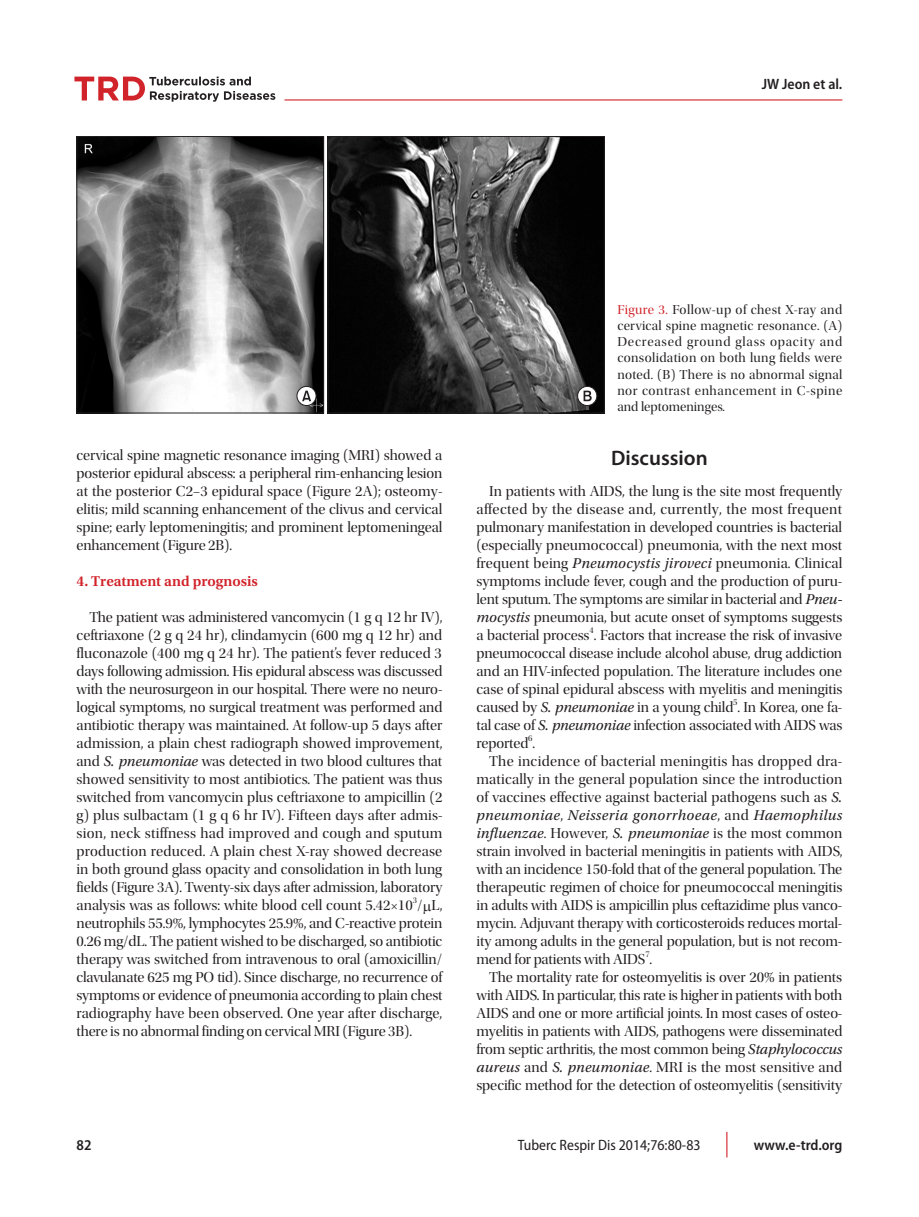
<style>
.page{position:relative;width:919px;height:1217px;background:#fff}
.page>*{position:absolute;margin:0;border:0;box-sizing:border-box;transform-origin:0 0}
.서론{font:600 21px "Myriad Pro";color:#231f20}
.본문{font:15px/18px "Utopia Std Disp";letter-spacing:-.01em;color:#231f20;text-align:justify}
.본문-저널명{font:semi-condensed 15px "Myriad Pro";color:#231f20}
.서론1{font:600 15px "Utopia Std";color:#d1232a}
.본문-온라인{font:600 semi-condensed 15px "Myriad Pro";color:#231f20}
.본문-1저자{font:600 semi-condensed 15px "Myriad Pro";color:#231f20}
.본문-페이지번호{font:600 semi-condensed 15px "Myriad Pro";color:#231f20}
.그림제목{font:13.5px/16.2px "Utopia Std Disp";letter-spacing:.04em;color:#231f20;text-align:justify}
.본문-2{font:8.7px "Utopia Std Disp";color:#231f20}
.s1{font-family:"Utopia Std";font-style:italic}
.s2{color:#d1232a}
</style>
<div class="page">
<svg style="left:74px;top:77px;width:201px;height:25px"></svg>
<hr style="left:284px;top:99px;width:558px;height:1px;background:#d1232a">
<svg style="left:726px;top:1131px;width:1px;height:26px"></svg>
<svg style="left:77px;top:136px;width:527px;height:277px;background:#575757"></svg>
<div style="left:297px;top:386px;width:19px;height:19px;background:#fff;border-radius:50%"></div>
<div style="left:297px;top:386px;width:19px;height:19px;border:1px solid #231f20;border-radius:50%"></div>
<svg style="left:302px;top:390px;width:9px;height:11px"></svg>
<svg style="left:577px;top:386px;width:19px;height:19px"></svg>
<div style="left:577px;top:386px;width:20px;height:19px;border:1px solid #231f20;border-radius:50%"></div>
<svg style="left:583px;top:390px;width:8px;height:11px"></svg>
<p class="본문-1저자" style="left:761px;top:75px;width:82px">JW Jeon et al.</p>
<p class="본문" style="left:77px;top:446px;width:367px">cervical spine magnetic resonance imaging (MRI) showed a posterior epidural abscess: a peripheral rim-enhancing lesion at the posterior C2−3 epidural space (Figure 2A); osteomy&shy;elitis; mild scanning enhancement of the clivus and cervical spine; early leptomeningitis; and prominent leptomeningeal enhancement (Figure 2B).</p>
<p class="서론1" style="left:77px;top:572px;width:183px">4. Treatment and prognosis</p>
<p class="본문" style="left:77px;top:608px;width:367px;text-indent:13px">The patient was administered vancomycin (1 g q 12 hr IV), ceftriaxone (2 g q 24 hr), clindamycin (600 mg q 12 hr) and fluconazole (400 mg q 24 hr). The patient’s fever reduced 3 days following admission. His epidural abscess was discussed with the neurosurgeon in our hospital. There were no neuro&shy;logical symptoms, no surgical treatment was performed and antibiotic therapy was maintained. At follow-up 5 days after admission, a plain chest radiograph showed improvement, and <span class="s1">S. pneumoniae</span> was detected in two blood cultures that showed sensitivity to most antibiotics. The patient was thus switched from vancomycin plus ceftriaxone to ampicillin (2 g) plus sulbactam (1 g q 6 hr IV). Fifteen days after admis&shy;sion, neck stiffness had improved and cough and sputum production reduced. A plain chest X-ray showed decrease in both ground glass opacity and consolidation in both lung fields (Figure 3A). Twenty-six days after admission, laboratory analysis was as follows: white blood cell count 5.42×10 / L,</p>
<p class="본문-2" style="left:413px;top:895px;width:6px">3</p>
<p class="본문" style="left:77px;top:914px;width:367px">neutrophils 55.9%, lymphocytes 25.9%, and C-reactive protein 0.26 mg/dL. The patient wished to be discharged, so antibiotic therapy was switched from intravenous to oral (amoxicillin/ clavulanate 625 mg PO tid). Since discharge, no recurrence of symptoms or evidence of pneumonia according to plain chest radiography have been observed. One year after discharge, there is no abnormal finding on cervical MRI (Figure 3B).</p>
<p class="그림제목" style="left:617px;top:301px;width:227px"><span class="s2">Figure 3.</span> Follow-up of chest X-ray and cervical spine magnetic resonance. (A)<br>Decreased ground glass opacity and consolidation on both lung fields were noted. (B) There is no abnormal signal nor contrast enhancement in C-spine and leptomeninges.</p>
<p class="서론" style="left:611px;top:444px;width:98px">Discussion</p>
<p class="본문" style="left:476px;top:482px;width:367px;text-indent:13px">In patients with AIDS, the lung is the site most frequently affected by the disease and, currently, the most frequent pulmonary manifestation in developed countries is bacterial (especially pneumococcal) pneumonia, with the next most frequent being <span class="s1">Pneumocystis jiroveci</span> pneumonia. Clinical symptoms include fever, cough and the production of puru&shy;lent sputum. The symptoms are similar in bacterial and <span class="s1">Pneu&shy;mocystis</span> pneumonia, but acute onset of symptoms suggests a bacterial process . Factors that increase the risk of invasive</p>
<p class="본문-2" style="left:589px;top:625px;width:6px">4</p>
<p class="본문" style="left:476px;top:644px;width:367px">pneumococcal disease include alcohol abuse, drug addiction and an HIV-infected population. The literature includes one case of spinal epidural abscess with myelitis and meningitis caused by <span class="s1">S. pneumoniae</span> in a young child . In Korea, one fa-</p>
<p class="본문-2" style="left:733px;top:697px;width:6px">5</p>
<p class="본문" style="left:476px;top:716px;width:367px">tal case of <span class="s1">S. pneumoniae</span> infection associated with AIDS was reported .</p>
<p class="본문-2" style="left:528px;top:733px;width:6px">6</p>
<p class="본문" style="left:476px;top:752px;width:367px;text-indent:13px">The incidence of bacterial meningitis has dropped dra&shy;matically in the general population since the introduction of vaccines effective against bacterial pathogens such as <span class="s1">S. pneumoniae</span>, <span class="s1">Neisseria gonorrhoeae</span>, and <span class="s1">Haemophilus influenzae</span>. However, <span class="s1">S. pneumoniae</span> is the most common strain involved in bacterial meningitis in patients with AIDS, with an incidence 150-fold that of the general population. The therapeutic regimen of choice for pneumococcal meningitis in adults with AIDS is ampicillin plus ceftazidime plus vanco&shy;mycin. Adjuvant therapy with corticosteroids reduces mortal&shy;ity among adults in the general population, but is not recom&shy;mend for patients with AIDS .</p>
<p class="본문-2" style="left:645px;top:949px;width:6px">7</p>
<p class="본문" style="left:476px;top:968px;width:367px;text-indent:13px">The mortality rate for osteomyelitis is over 20% in patients with AIDS. In particular, this rate is higher in patients with both AIDS and one or more artificial joints. In most cases of osteo&shy;myelitis in patients with AIDS, pathogens were disseminated from septic arthritis, the most common being <span class="s1">Staphylococcus aureus</span> and <span class="s1">S. pneumoniae</span>. MRI is the most sensitive and specific method for the detection of osteomyelitis (sensitivity</p>
<p class="본문-페이지번호" style="left:77px;top:1134px;width:16px">82</p>
<p class="본문-저널명" style="left:518px;top:1135px;width:184px">Tuberc Respir Dis 2014;76:80-83</p>
<p class="본문-온라인" style="left:753px;top:1134px;width:90px">www.e-trd.org</p>
</div>
